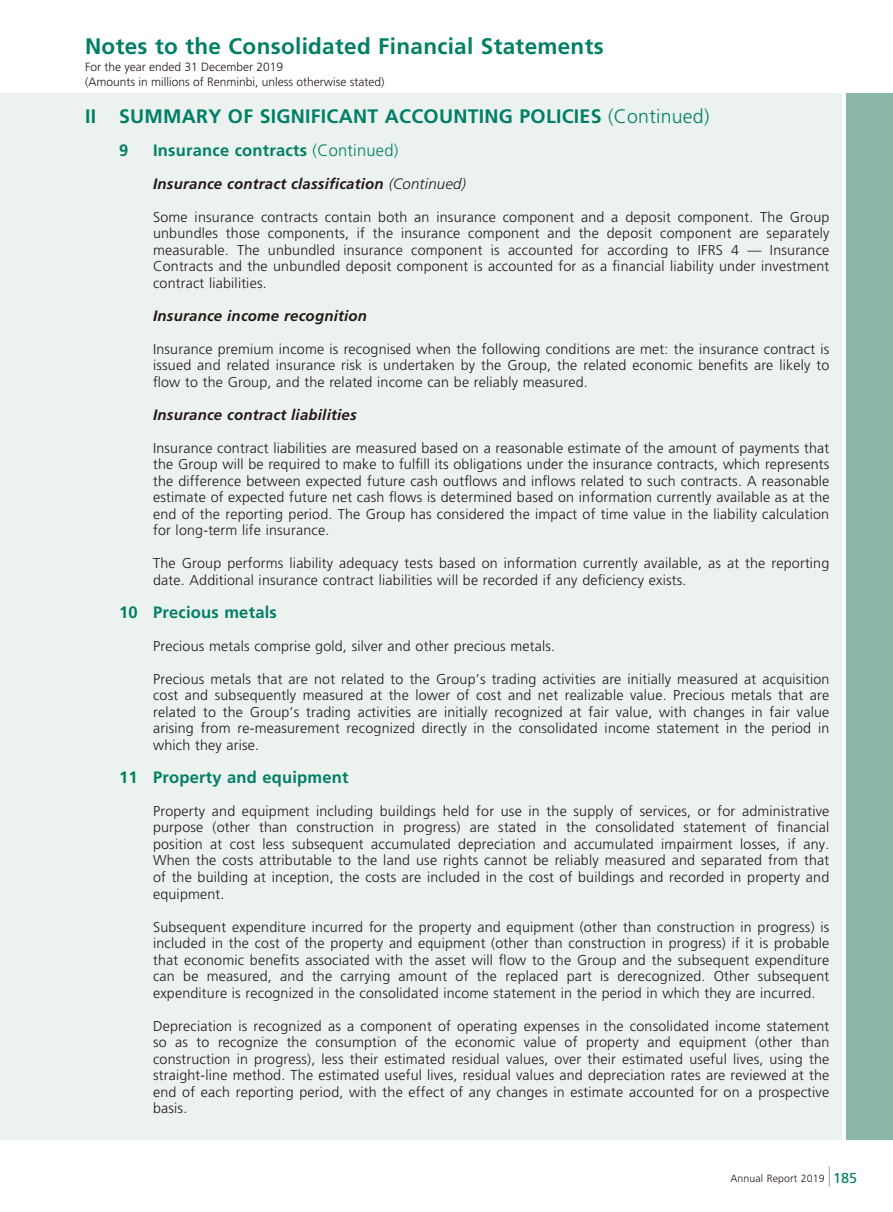
<style>
.page{position:relative;width:893px;height:1212px;background:#fff}
.page>*{position:absolute;margin:0;border:0;box-sizing:border-box;transform-origin:0 0}
.t1{font:700 22.5px "Frutiger";letter-spacing:.015em;color:#007f65}
.t2{font:700 19.5px "Frutiger";letter-spacing:.015em;color:#007f65}
.t3{font:700 16.5px "Frutiger";letter-spacing:.015em;color:#007f65}
.t4{font:italic 700 15px "Frutiger";letter-spacing:.015em;color:#231916}
.t5{font:300 14.25px/16.5px "Frutiger";letter-spacing:.015em;color:#231916;text-align:justify}
.t6{font:300 12px/15px "Frutiger";color:#231916}
.t7{font:300 10.5px "Frutiger";letter-spacing:.015em;color:#231916}
.s1{font-weight:300}
.s2{font-weight:400;font-size:14.4px;color:#007f65}
</style>
<div class="page">
<svg style="left:829px;top:1166px;width:1px;height:21px"></svg>
<div style="left:0;top:94px;width:842px;height:1046px;background:#ebf2ef"></div>
<div style="left:846px;top:94px;width:47px;height:1046px;background:#8bb8a9"></div>
<h1 class="t1" style="left:85px;top:33px;width:520px">Notes to the Consolidated Financial Statements</h1>
<p class="t6" style="left:85px;top:60px;width:301px">For the year ended 31 December 2019<br>(Amounts in millions of Renminbi, unless otherwise stated)</p>
<h2 class="t2" style="left:85px;top:105px;width:626px">II SUMMARY OF SIGNIFICANT ACCOUNTING POLICIES <span class="s1">(Continued)</span></h2>
<p class="t3" style="left:119px;top:140px;width:11px">9</p>
<p class="t3" style="left:153px;top:140px;width:247px">Insurance contracts <span class="s1">(Continued)</span></p>
<p class="t4" style="left:153px;top:175px;width:314px">Insurance contract classification <span class="s1">(Continued)</span></p>
<p class="t5" style="left:153px;top:209px;width:678px">Some insurance contracts contain both an insurance component and a deposit component. The Group unbundles those components, if the insurance component and the deposit component are separately measurable. The unbundled insurance component is accounted for according to IFRS 4 — Insurance Contracts and the unbundled deposit component is accounted for as a financial liability under investment contract liabilities.</p>
<p class="t4" style="left:153px;top:307px;width:216px">Insurance income recognition</p>
<p class="t5" style="left:153px;top:341px;width:678px">Insurance premium income is recognised when the following conditions are met: the insurance contract is issued and related insurance risk is undertaken by the Group, the related economic benefits are likely to flow to the Group, and the related income can be reliably measured.</p>
<p class="t4" style="left:153px;top:406px;width:205px">Insurance contract liabilities</p>
<p class="t5" style="left:153px;top:440px;width:678px">Insurance contract liabilities are measured based on a reasonable estimate of the amount of payments that the Group will be required to make to fulfill its obligations under the insurance contracts, which represents the difference between expected future cash outflows and inflows related to such contracts. A reasonable estimate of expected future net cash flows is determined based on information currently available as at the end of the reporting period. The Group has considered the impact of time value in the liability calculation for long-term life insurance.</p>
<p class="t5" style="left:153px;top:555px;width:678px">The Group performs liability adequacy tests based on information currently available, as at the reporting date. Additional insurance contract liabilities will be recorded if any deficiency exists.</p>
<p class="t3" style="left:119px;top:602px;width:159px">10 Precious metals</p>
<p class="t5" style="left:153px;top:638px;width:404px">Precious metals comprise gold, silver and other precious metals.</p>
<p class="t5" style="left:153px;top:671px;width:678px">Precious metals that are not related to the Group’s trading activities are initially measured at acquisition cost and subsequently measured at the lower of cost and net realizable value. Precious metals that are related to the Group’s trading activities are initially recognized at fair value, with changes in fair value arising from re-measurement recognized directly in the consolidated income statement in the period in which they arise.</p>
<p class="t3" style="left:119px;top:767px;width:231px">11 Property and equipment</p>
<p class="t5" style="left:153px;top:803px;width:678px">Property and equipment including buildings held for use in the supply of services, or for administrative purpose (other than construction in progress) are stated in the consolidated statement of financial position at cost less subsequent accumulated depreciation and accumulated impairment losses, if any.<br>When the costs attributable to the land use rights cannot be reliably measured and separated from that of the building at inception, the costs are included in the cost of buildings and recorded in property and equipment.</p>
<p class="t5" style="left:153px;top:918px;width:678px">Subsequent expenditure incurred for the property and equipment (other than construction in progress) is included in the cost of the property and equipment (other than construction in progress) if it is probable that economic benefits associated with the asset will flow to the Group and the subsequent expenditure can be measured, and the carrying amount of the replaced part is derecognized. Other subsequent expenditure is recognized in the consolidated income statement in the period in which they are incurred.</p>
<p class="t5" style="left:153px;top:1017px;width:678px">Depreciation is recognized as a component of operating expenses in the consolidated income statement so as to recognize the consumption of the economic value of property and equipment (other than construction in progress), less their estimated residual values, over their estimated useful lives, using the straight-line method. The estimated useful lives, residual values and depreciation rates are reviewed at the end of each reporting period, with the effect of any changes in estimate accounted for on a prospective basis.</p>
<p class="t7" style="left:730px;top:1172px;width:128px">Annual Report 2019 <span class="s2">185</span></p>
</div>
